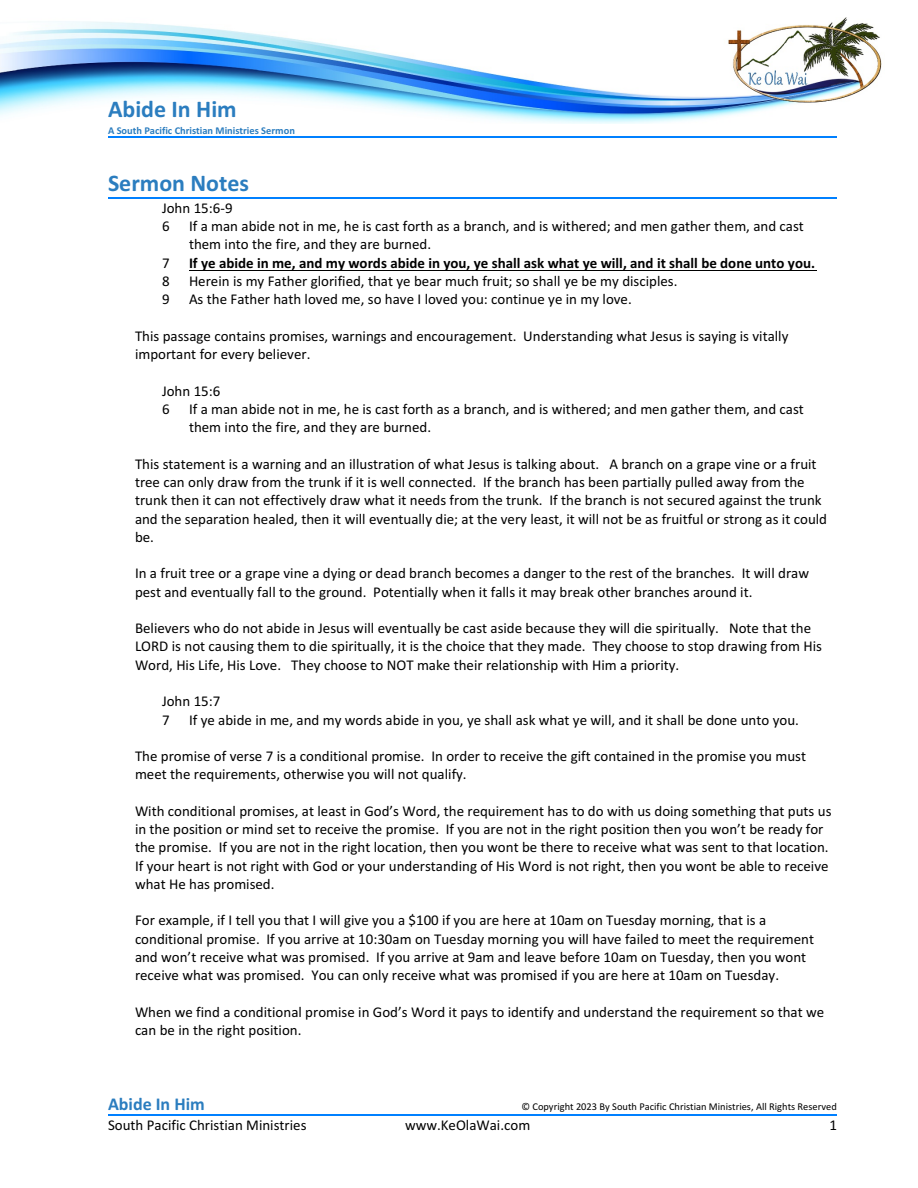
<style>
.page{position:relative;width:918px;height:1188px;background:#fff}
.page>*{position:absolute;margin:0;border:0;box-sizing:border-box;transform-origin:0 0}
.t1{font:700 24px "Calibri";color:#2b7dbf}
.t2{font:700 18px "Calibri";color:#2b7dbf}
.t3{font:15px/18.3px "Calibri";color:#000}
.t4{font:700 15px "Calibri";color:#000}
.t5{font:10.5px "Calibri";color:#000}
.t6{font:700 10.5px "Calibri";color:#2b7dbf}
</style>
<div class="page">
<img style="left:0;top:17px;width:882px;height:106px">
<hr style="left:108px;top:136px;width:729px;height:2px;background:#0080ff">
<hr style="left:189px;top:270px;width:627px;height:1px;background:#000">
<hr style="left:108px;top:197px;width:729px;height:2px;background:#0080ff">
<hr style="left:108px;top:1114px;width:729px;height:2px;background:#0080ff">
<h1 class="t1" style="left:108px;top:99px;width:130px">Abide In Him</h1>
<p class="t6" style="left:108px;top:126px;width:188px">A South Pacific Christian Ministries Sermon</p>
<h1 class="t1" style="left:108px;top:173px;width:143px">Sermon Notes</h1>
<p class="t3" style="left:162px;top:200px;width:72px">John 15:6-9<br>6</p>
<p class="t3" style="left:189px;top:218px;width:616px">If a man abide not in me, he is cast forth as a branch, and is withered; and men gather them, and cast them into the fire, and they are burned.</p>
<p class="t3" style="left:162px;top:255px;width:9px">7</p>
<p class="t4" style="left:189px;top:256px;width:628px">If ye abide in me, and my words abide in you, ye shall ask what ye will, and it shall be done unto you.</p>
<p class="t3" style="left:162px;top:273px;width:9px">8</p>
<p class="t3" style="left:189px;top:273px;width:490px">Herein is my Father glorified, that ye bear much fruit; so shall ye be my disciples.</p>
<p class="t3" style="left:162px;top:291px;width:9px">9</p>
<p class="t3" style="left:189px;top:291px;width:444px">As the Father hath loved me, so have I loved you: continue ye in my love.</p>
<p class="t3" style="left:135px;top:328px;width:655px">This passage contains promises, warnings and encouragement. Understanding what Jesus is saying is vitally important for every believer.</p>
<p class="t3" style="left:162px;top:383px;width:60px">John 15:6<br>6</p>
<p class="t3" style="left:189px;top:401px;width:616px">If a man abide not in me, he is cast forth as a branch, and is withered; and men gather them, and cast them into the fire, and they are burned.</p>
<p class="t3" style="left:135px;top:456px;width:694px">This statement is a warning and an illustration of what Jesus is talking about. A branch on a grape vine or a fruit tree can only draw from the trunk if it is well connected. If the branch has been partially pulled away from the trunk then it can not effectively draw what it needs from the trunk. If the branch is not secured against the trunk and the separation healed, then it will eventually die; at the very least, it will not be as fruitful or strong as it could be.</p>
<p class="t3" style="left:135px;top:565px;width:676px">In a fruit tree or a grape vine a dying or dead branch becomes a danger to the rest of the branches. It will draw pest and eventually fall to the ground. Potentially when it falls it may break other branches around it.</p>
<p class="t3" style="left:135px;top:620px;width:689px">Believers who do not abide in Jesus will eventually be cast aside because they will die spiritually. Note that the<br>LORD is not causing them to die spiritually, it is the choice that they made. They choose to stop drawing from His<br>Word, His Life, His Love. They choose to NOT make their relationship with Him a priority.</p>
<p class="t3" style="left:162px;top:693px;width:60px">John 15:7<br>7</p>
<p class="t3" style="left:189px;top:712px;width:611px">If ye abide in me, and my words abide in you, ye shall ask what ye will, and it shall be done unto you.</p>
<p class="t3" style="left:135px;top:748px;width:673px">The promise of verse 7 is a conditional promise. In order to receive the gift contained in the promise you must meet the requirements, otherwise you will not qualify.</p>
<p class="t3" style="left:135px;top:803px;width:698px">With conditional promises, at least in God’s Word, the requirement has to do with us doing something that puts us in the position or mind set to receive the promise. If you are not in the right position then you won’t be ready for the promise. If you are not in the right location, then you wont be there to receive what was sent to that location.<br>If your heart is not right with God or your understanding of His Word is not right, then you wont be able to receive what He has promised.</p>
<p class="t3" style="left:135px;top:913px;width:681px">For example, if I tell you that I will give you a $100 if you are here at 10am on Tuesday morning, that is a conditional promise. If you arrive at 10:30am on Tuesday morning you will have failed to meet the requirement and won’t receive what was promised. If you arrive at 9am and leave before 10am on Tuesday, then you wont receive what was promised. You can only receive what was promised if you are here at 10am on Tuesday.</p>
<p class="t3" style="left:135px;top:1004px;width:691px">When we find a conditional promise in God’s Word it pays to identify and understand the requirement so that we can be in the right position.</p>
<p class="t2" style="left:108px;top:1096px;width:98px">Abide In Him</p>
<p class="t5" style="left:521px;top:1102px;width:317px">© Copyright 2023 By South Pacific Christian Ministries, All Rights Reserved</p>
<p class="t3" style="left:108px;top:1117px;width:200px">South Pacific Christian Ministries</p>
<p class="t3" style="left:405px;top:1117px;width:127px">www.KeOlaWai.com</p>
<p class="t3" style="left:829px;top:1117px;width:9px">1</p>
</div>
